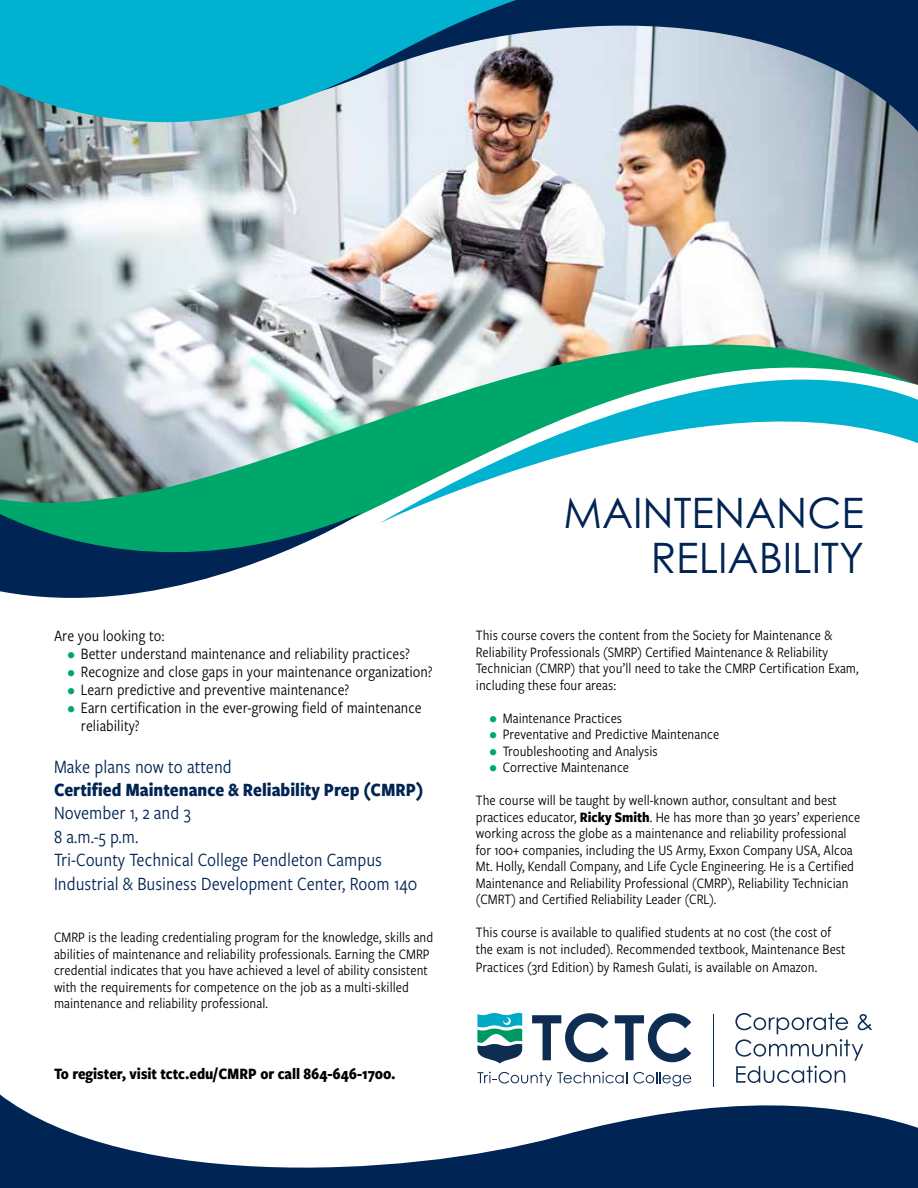
<style>
.page{position:relative;width:918px;height:1188px;background:#fff}
.page>*{position:absolute;margin:0;border:0;box-sizing:border-box;transform-origin:0 0}
.t1{font:42px/45px "Century Gothic Pro";color:#002453;text-align:right}
.t2{font:19.5px/23.4px "Freight Sans Cnd Pro";color:#002453}
.t3{font:700 19.5px "Freight Sans Cnd Pro";color:#002453}
.t4{font:16.5px/18px "Freight Sans Cnd Pro";color:#000}
.t5{font:700 16.5px "Freight Sans Cnd Pro";color:#000}
.t6{font:15px/16.5px "Freight Sans Cnd Pro";color:#000}
.s1{color:#00a76b}
.s2{font-size:16.5px;color:#00a76b}
.s3{font-weight:700}
</style>
<div class="page">
<img style="left:0;top:124px;width:918px;height:255px">
<svg style="left:0;top:343px;width:917px;height:180px"></svg>
<svg style="left:0;top:512px;width:362px;height:86px"></svg>
<img style="left:11px;top:0;width:907px;height:149px">
<svg style="left:0;top:0;width:516px;height:124px;background:#33b0c7"></svg>
<svg style="left:0;top:1083px;width:918px;height:105px"></svg>
<svg style="left:735px;top:1013px;width:137px;height:70px"></svg>
<hr style="left:713px;top:1014px;width:1px;height:72px;background:#0f2d52">
<svg style="left:477px;top:1013px;width:45px;height:51px"></svg>
<svg style="left:477px;top:1072px;width:150px;height:14px"></svg>
<svg style="left:634px;top:1072px;width:57px;height:14px"></svg>
<svg style="left:532px;top:1013px;width:76px;height:49px"></svg>
<svg style="left:615px;top:1013px;width:76px;height:49px"></svg>
<p class="t4" style="left:54px;top:626px;width:112px">Are you looking to:</p>
<p class="t4" style="left:67px;top:644px;width:344px"><span class="s1">•</span> Better understand maintenance and reliability practices?</p>
<p class="t4" style="left:67px;top:662px;width:367px"><span class="s1">•</span> Recognize and close gaps in your maintenance organization?</p>
<p class="t4" style="left:67px;top:680px;width:283px"><span class="s1">•</span> Learn predictive and preventive maintenance?</p>
<p class="t4" style="left:81px;top:698px;width:342px;text-indent:-13px"><span class="s1">•</span> Earn certification in the ever-growing field of maintenance reliability?</p>
<h2 class="t2" style="left:54px;top:754px;width:179px">Make plans now to attend</h2>
<h2 class="t3" style="left:54px;top:776px;width:371px">Certified Maintenance &amp; Reliability Prep (CMRP)</h2>
<h2 class="t2" style="left:54px;top:800px;width:365px">November 1, 2 and 3<br>8 a.m.-5 p.m.<br>Tri-County Technical College Pendleton Campus<br>Industrial &amp; Business Development Center, Room 140</h2>
<p class="t6" style="left:54px;top:928px;width:381px">CMRP is the leading credentialing program for the knowledge, skills and abilities of maintenance and reliability professionals. Earning the CMRP credential indicates that you have achieved a level of ability consistent with the requirements for competence on the job as a multi-skilled maintenance and reliability professional.</p>
<p class="t5" style="left:54px;top:1063px;width:343px">To register, visit tctc.edu/CMRP or call 864-646-1700.</p>
<h1 class="t1" style="left:563px;top:490px;width:302px">MAINTENANCE<br>RELIABILITY</h1>
<p class="t6" style="left:476px;top:626px;width:384px">This course covers the content from the Society for Maintenance &amp; Reliability Professionals (SMRP) Certified Maintenance &amp; Reliability Technician (CMRP) that you’ll need to take the CMRP Certification Exam, including these four areas:</p>
<p class="t6" style="left:489px;top:709px;width:134px"><span class="s2">•</span> Maintenance Practices</p>
<p class="t6" style="left:489px;top:725px;width:231px"><span class="s2">•</span> Preventative and Predictive Maintenance</p>
<p class="t6" style="left:489px;top:742px;width:170px"><span class="s2">•</span> Troubleshooting and Analysis</p>
<p class="t6" style="left:489px;top:758px;width:141px"><span class="s2">•</span> Corrective Maintenance</p>
<p class="t6" style="left:476px;top:791px;width:386px">The course will be taught by well-known author, consultant and best practices educator, <span class="s3">Ricky Smith</span>. He has more than 30 years’ experience working across the globe as a maintenance and reliability professional for 100+ companies, including the US Army, Exxon Company USA, Alcoa Mt. Holly, Kendall Company, and Life Cycle Engineering. He is a Certified Maintenance and Reliability Professional (CMRP), Reliability Technician (CMRT) and Certified Reliability Leader (CRL).</p>
<p class="t6" style="left:476px;top:923px;width:371px">This course is available to qualified students at no cost (the cost of the exam is not included). Recommended textbook, Maintenance Best</p>
<p class="t6" style="left:476px;top:958px;width:343px">Practices (3rd Edition) by Ramesh Gulati, is available on Amazon.</p>
</div>
